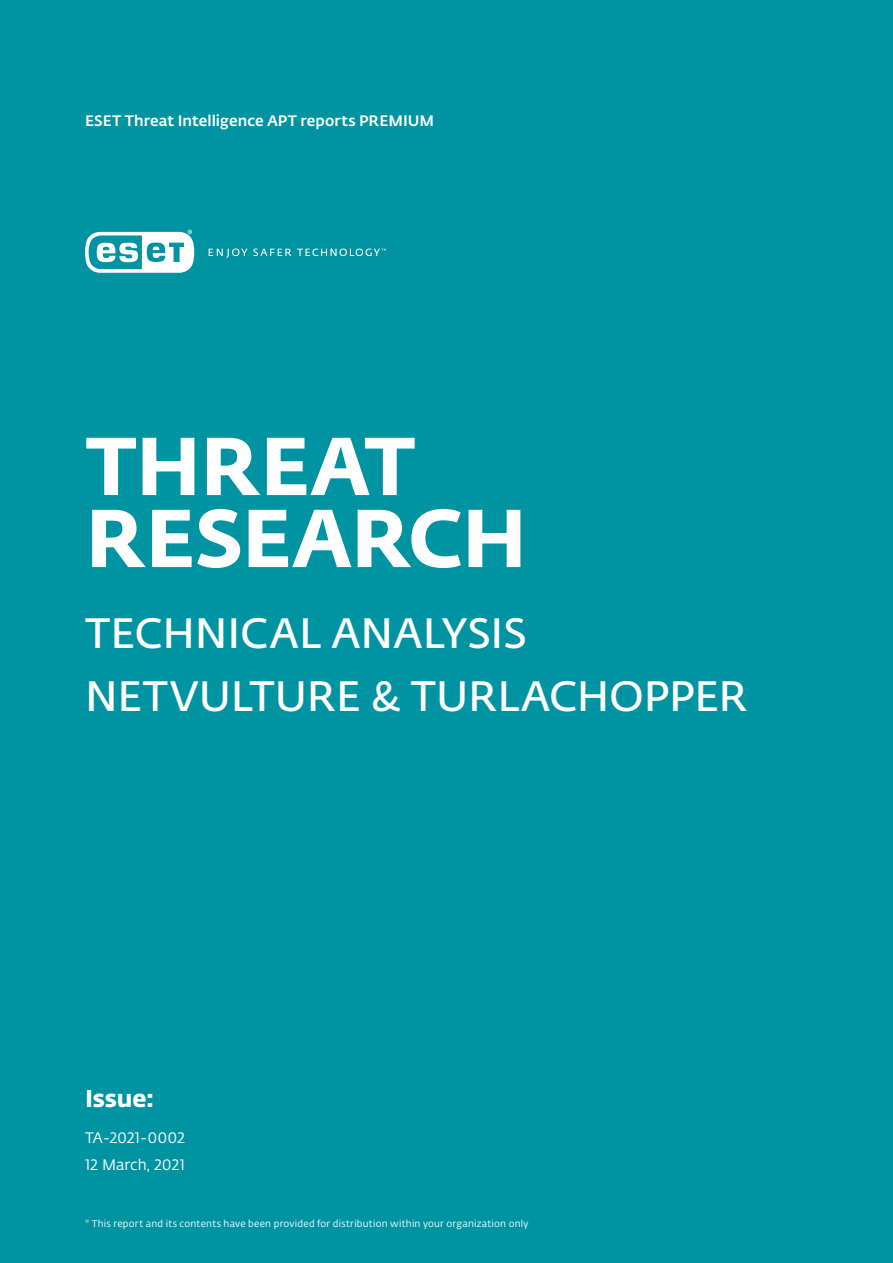
<style>
.page{position:relative;width:893px;height:1263px;background:#0094a2}
.page>*{position:absolute;margin:0;border:0;box-sizing:border-box;transform-origin:0 0}
.t1{font:81px/72px "Fedra Sans Alt Pro Bold LF";letter-spacing:-.01em;color:#fff}
.t2{font:42px "Fedra Sans Alt Pro Demi LF";letter-spacing:-.005em;color:#fff}
.t3{font:24px "Fedra Sans Alt Pro Bold LF";letter-spacing:-.005em;color:#fff}
.t4{font:15px "Fedra Sans Alt Pro Med LF";letter-spacing:.005em;color:#fff}
.t5{font:15px "Fedra Sans Alt Pro Book LF";letter-spacing:-.02em;color:#fff}
.t6{font:15px "Fedra Sans Alt Pro Book LF";color:#fff}
.t7{font:9.75px "Fedra Sans Alt Pro Book LF";letter-spacing:.02em;color:#fff}
</style>
<div class="page">
<svg style="left:209px;top:249px;width:38px;height:9px"></svg>
<svg style="left:253px;top:249px;width:38px;height:7px"></svg>
<svg style="left:297px;top:249px;width:89px;height:7px"></svg>
<svg style="left:85px;top:230px;width:109px;height:43px"></svg>
<p class="t4" style="left:85px;top:109px;width:351px">ESET Threat Intelligence APT reports PREMIUM</p>
<p class="t1" style="left:85px;top:424px;width:443px">THREAT<br>RESEARCH</p>
<p class="t2" style="left:85px;top:603px;width:443px">TECHNICAL ANALYSIS</p>
<p class="t2" style="left:85px;top:666px;width:664px">NETVULTURE &amp; TURLACHOPPER</p>
<p class="t3" style="left:85px;top:1079px;width:71px">Issue:</p>
<p class="t5" style="left:85px;top:1127px;width:102px">TA-2021-0002</p>
<p class="t6" style="left:85px;top:1154px;width:101px">12 March, 2021</p>
<p class="t7" style="left:85px;top:1216px;width:445px">* This report and its contents have been provided for distribution within your organization only</p>
</div>
